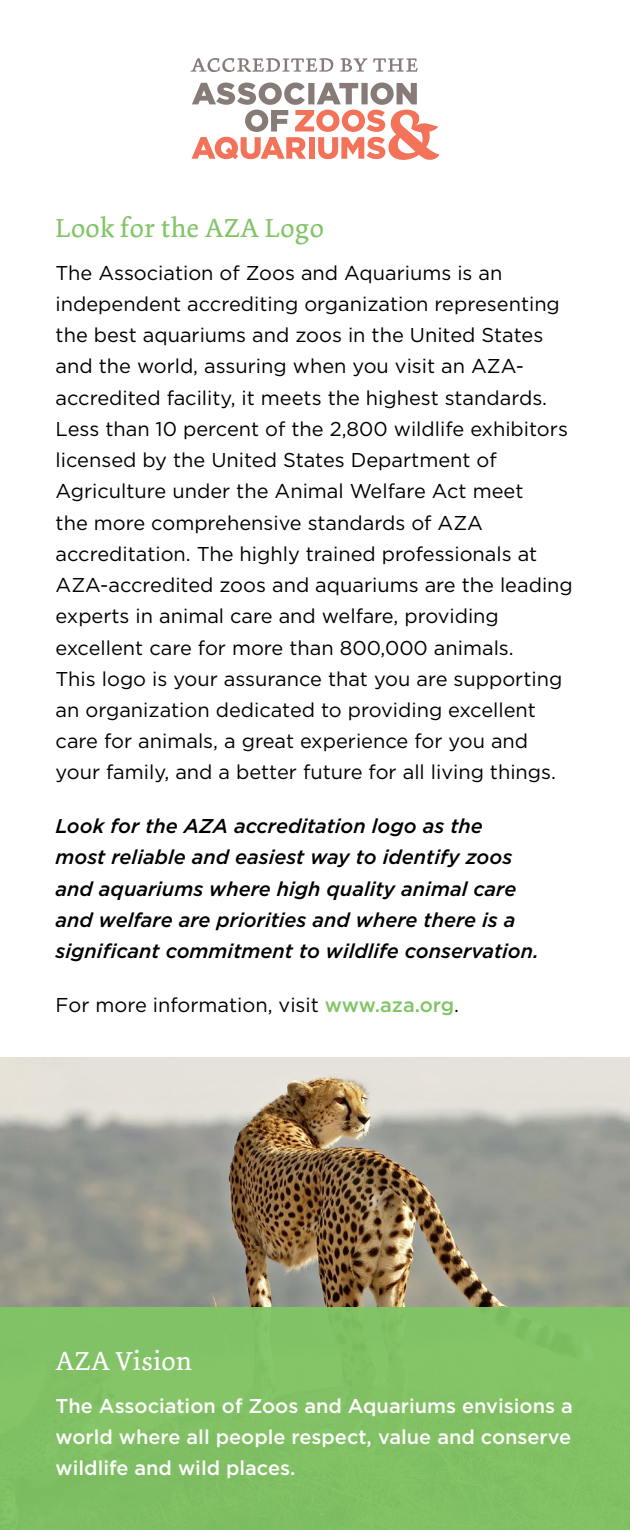
<style>
.page{position:relative;width:630px;height:1530px;background:#fff}
.page>*{position:absolute;margin:0;border:0;box-sizing:border-box;transform-origin:0 0}
.t1{font:27.5px "Dolly";letter-spacing:.01em;color:#81c566}
.t2{font:27.5px "Dolly";letter-spacing:.01em;color:#fff}
.t3{font:20px/31.2px "Gotham";color:#000}
.t4{font:italic 500 20px/31.2px "Gotham";color:#000}
.t5{font:500 20px/31.2px "Gotham";color:#fff;text-align:justify}
.s1{font-weight:500;color:#81c566}
</style>
<div class="page">
<img style="left:0;top:1058px;width:630px;height:249px">
<div style="left:0;top:1307px;width:630px;height:223px;background:#81c566"></div>
<svg style="left:190px;top:58px;width:143px;height:14px"></svg>
<svg style="left:340px;top:58px;width:78px;height:14px"></svg>
<svg style="left:192px;top:82px;width:248px;height:78px"></svg>
<h1 class="t1" style="left:56px;top:212px;width:270px">Look for the AZA Logo</h1>
<p class="t3" style="left:56px;top:257px;width:519px">The Association of Zoos and Aquariums is an independent accrediting organization representing the best aquariums and zoos in the United States and the world, assuring when you visit an AZA&shy;accredited facility, it meets the highest standards.<br>Less than 10 percent of the 2,800 wildlife exhibitors licensed by the United States Department of Agriculture under the Animal Welfare Act meet<br>the more comprehensive standards of AZA accreditation. The highly trained professionals at AZA-accredited zoos and aquariums are the leading experts in animal care and welfare, providing excellent care for more than 800,000 animals.<br>This logo is your assurance that you are supporting an organization dedicated to providing excellent care for animals, a great experience for you and your family, and a better future for all living things.</p>
<p class="t4" style="left:56px;top:810px;width:485px">Look for the AZA accreditation logo as the<br>most reliable and easiest way to identify zoos and aquariums where high quality animal care and welfare are priorities and where there is a significant commitment to wildlife conservation.</p>
<p class="t3" style="left:56px;top:989px;width:405px">For more information, visit <span class="s1">www.aza.org</span>.</p>
<h1 class="t2" style="left:56px;top:1345px;width:138px">AZA Vision</h1>
<p class="t5" style="left:56px;top:1390px;width:519px">The Association of Zoos and Aquariums envisions a world where all people respect, value and conserve wildlife and wild places.</p>
</div>
